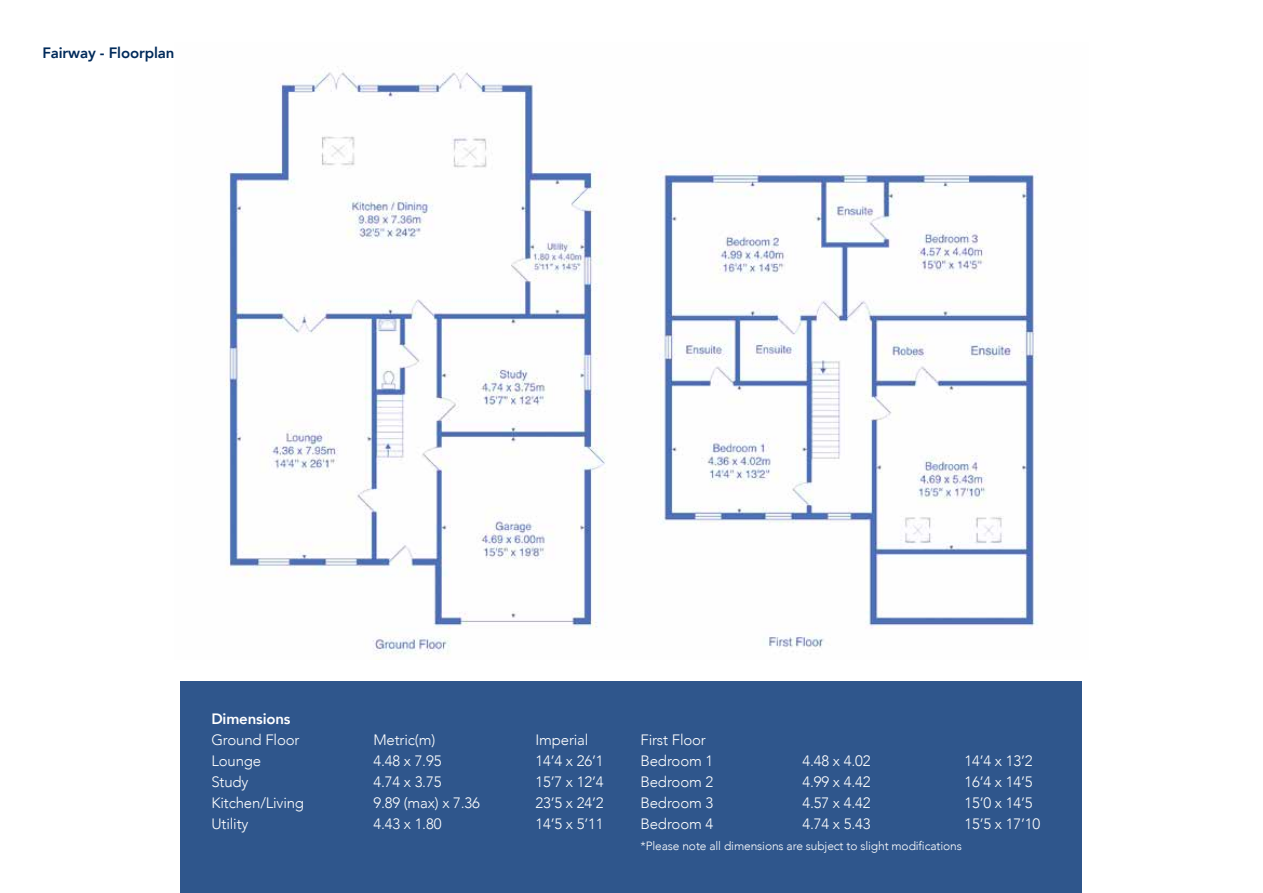
<style>
.page{position:relative;width:1263px;height:893px;background:#fff}
.page>*{position:absolute;margin:0;border:0;box-sizing:border-box;transform-origin:0 0}
.t1{font:300 15px/21px "Avenir";letter-spacing:-.01em;color:#fff}
.t2{font:800 15px "Avenir";letter-spacing:-.01em;color:#002a5a}
.t3{font:800 15px "Avenir";letter-spacing:-.01em;color:#fff}
.t4{font:300 12px "Avenir";letter-spacing:-.01em;color:#fff}
</style>
<div class="page">
<img style="left:226px;top:66px;width:812px;height:594px">
<div style="left:181px;top:681px;width:901px;height:212px;background:#2f568c"></div>
<p class="t2" style="left:43px;top:41px;width:133px">Fairway - Floorplan</p>
<p class="t3" style="left:211px;top:707px;width:81px">Dimensions</p>
<p class="t1" style="left:211px;top:730px;width:90px">Ground Floor</p>
<p class="t1" style="left:373px;top:730px;width:63px">Metric(m)</p>
<p class="t1" style="left:535px;top:730px;width:55px">Imperial</p>
<p class="t1" style="left:211px;top:751px;width:51px">Lounge</p>
<p class="t1" style="left:373px;top:751px;width:70px">4.48 x 7.95</p>
<p class="t1" style="left:535px;top:751px;width:70px">14’4 x 26’1</p>
<p class="t1" style="left:211px;top:772px;width:39px">Study</p>
<p class="t1" style="left:373px;top:772px;width:70px">4.74 x 3.75</p>
<p class="t1" style="left:535px;top:772px;width:70px">15’7 x 12’4</p>
<p class="t1" style="left:211px;top:793px;width:94px">Kitchen/Living</p>
<p class="t1" style="left:373px;top:793px;width:108px">9.89 (max) x 7.36</p>
<p class="t1" style="left:535px;top:793px;width:70px">23’5 x 24’2</p>
<p class="t1" style="left:211px;top:814px;width:39px">Utility</p>
<p class="t1" style="left:373px;top:814px;width:70px">4.43 x 1.80</p>
<p class="t1" style="left:535px;top:814px;width:70px">14’5 x 5’11</p>
<p class="t1" style="left:640px;top:730px;width:74px">First Floor<br>Bedroom 1</p>
<p class="t1" style="left:802px;top:751px;width:70px">4.48 x 4.02</p>
<p class="t1" style="left:964px;top:751px;width:70px">14’4 x 13’2</p>
<p class="t1" style="left:640px;top:772px;width:74px">Bedroom 2</p>
<p class="t1" style="left:802px;top:772px;width:70px">4.99 x 4.42</p>
<p class="t1" style="left:964px;top:772px;width:70px">16’4 x 14’5</p>
<p class="t1" style="left:640px;top:793px;width:74px">Bedroom 3</p>
<p class="t1" style="left:802px;top:793px;width:70px">4.57 x 4.42</p>
<p class="t1" style="left:964px;top:793px;width:70px">15’0 x 14’5</p>
<p class="t1" style="left:640px;top:814px;width:74px">Bedroom 4</p>
<p class="t1" style="left:802px;top:814px;width:70px">4.74 x 5.43</p>
<p class="t1" style="left:964px;top:814px;width:77px">15’5 x 17’10</p>
<p class="t4" style="left:640px;top:839px;width:323px">*Please note all dimensions are subject to slight modifications</p>
</div>
